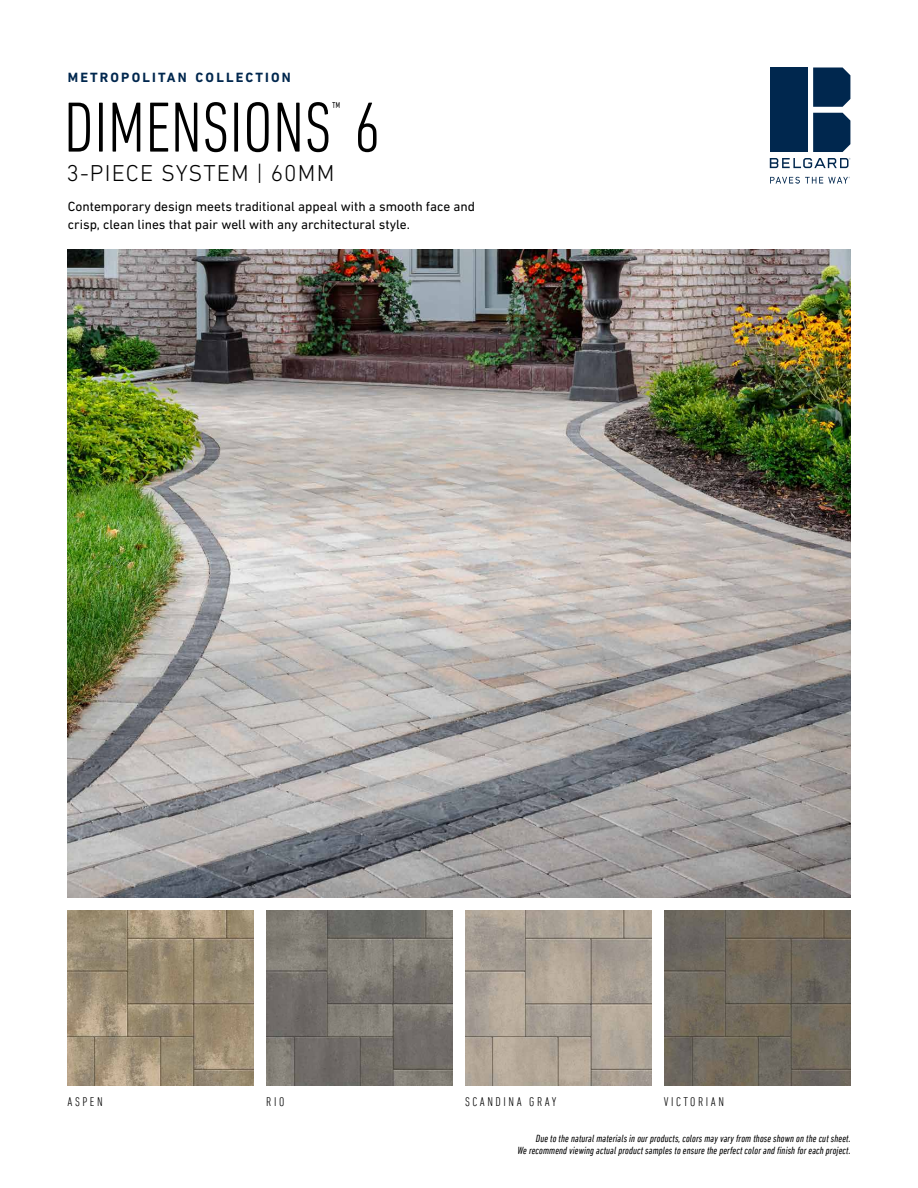
<style>
.page{position:relative;width:918px;height:1188px;background:#fff}
.page>*{position:absolute;margin:0;border:0;box-sizing:border-box;transform-origin:0 0}
.t1{font:300 condensed 72px "DIN Next LT Pro";color:#000}
.t2{font:300 23.4px "DIN Next LT Pro";letter-spacing:.05em;color:#000}
.t3{font:300 condensed 14.4px "DIN Next LT Pro";color:#000}
.t4{font:700 13.65px "DIN Next LT Pro";letter-spacing:.155em;color:#00274e}
.t5{font:13.5px/18px "DIN Next LT Pro";color:#000}
.t6{font:300 condensed 12.9px "DIN Next LT Pro";letter-spacing:.2em;color:#000}
.t7{font:italic condensed 10.5px/12px "DIN Next LT Pro";letter-spacing:.01em;color:#000;text-align:right}
</style>
<div class="page">
<svg style="left:813px;top:68px;width:37px;height:39px"></svg>
<svg style="left:813px;top:113px;width:37px;height:39px"></svg>
<div style="left:770px;top:68px;width:37px;height:84px;background:#00274e"></div>
<svg style="left:770px;top:158px;width:80px;height:10px"></svg>
<svg style="left:770px;top:177px;width:80px;height:6px"></svg>
<img style="left:267px;top:911px;width:185px;height:174px">
<img style="left:465px;top:911px;width:186px;height:174px">
<img style="left:68px;top:911px;width:185px;height:174px">
<img style="left:665px;top:911px;width:185px;height:174px">
<img style="left:68px;top:250px;width:782px;height:647px">
<h3 class="t4" style="left:68px;top:70px;width:224px">METROPOLITAN COLLECTION</h3>
<h3 class="t3" style="left:332px;top:99px;width:11px">™</h3>
<h1 class="t1" style="left:64px;top:86px;width:318px">DIMENSIONS 6</h1>
<h2 class="t2" style="left:66px;top:160px;width:270px">3-PIECE SYSTEM | 60MM</h2>
<p class="t5" style="left:68px;top:198px;width:409px">Contemporary design meets traditional appeal with a smooth face and crisp, clean lines that pair well with any architectural style.</p>
<p class="t6" style="left:68px;top:1094px;width:37px">ASPEN</p>
<p class="t6" style="left:266px;top:1094px;width:20px">RIO</p>
<p class="t6" style="left:465px;top:1094px;width:93px">SCANDINA GRAY</p>
<p class="t6" style="left:664px;top:1094px;width:62px">VICTORIAN</p>
<p class="t7" style="left:518px;top:1132px;width:335px">Due to the natural materials in our products, colors may vary from those shown on the cut sheet.<br>We recommend viewing actual product samples to ensure the perfect color and finish for each project.</p>
</div>
